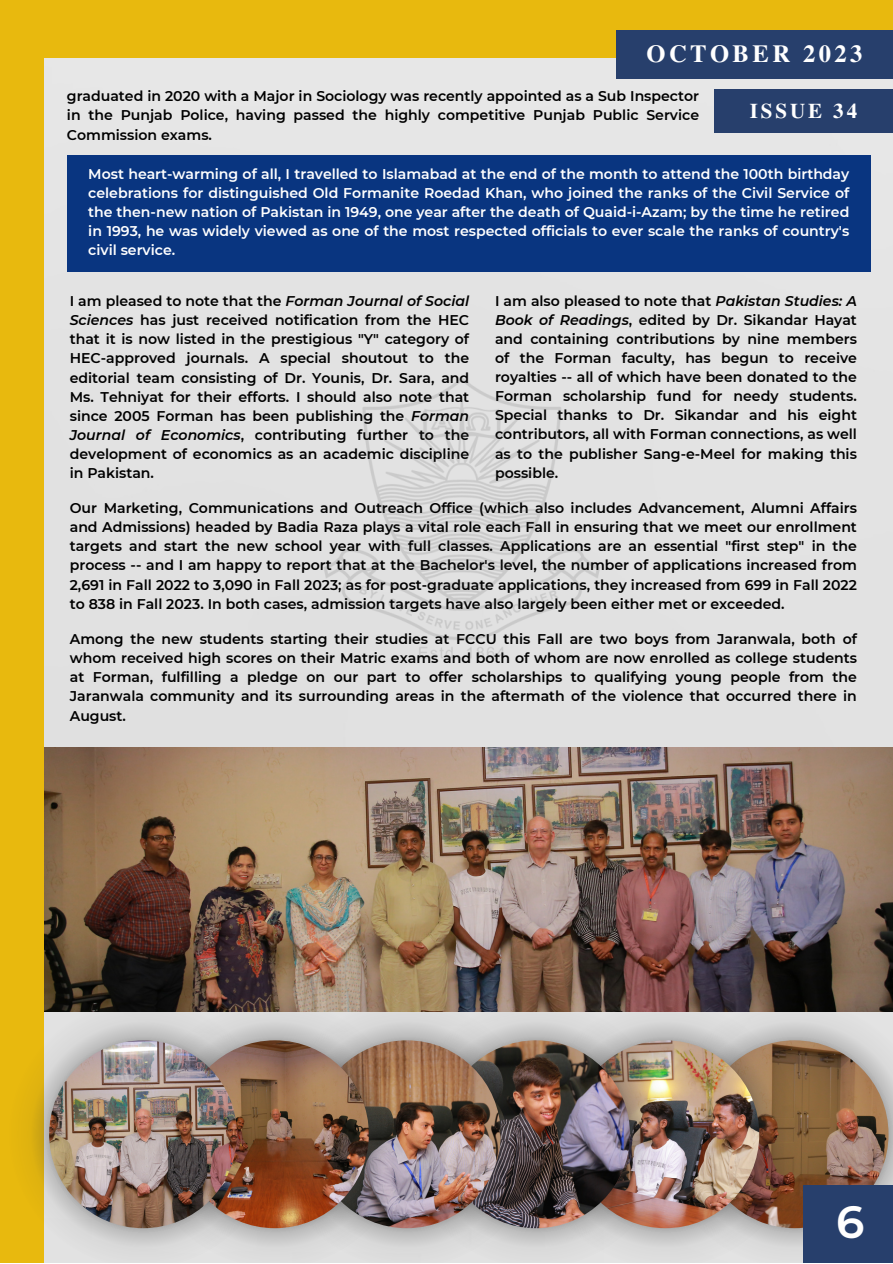
<style>
.page{position:relative;width:893px;height:1264px;background:#fff}
.page>*{position:absolute;margin:0;border:0;box-sizing:border-box;transform-origin:0 0}
.t1{font:600 45.15px "Montserrat";color:#fff}
.t2{font:700 24.6px "Te X Gyre Termes";letter-spacing:.14em;color:#fff}
.t3{font:700 21px "Te X Gyre Termes";letter-spacing:.14em;color:#fff}
.t4{font:600 14.1px/19px "Montserrat";color:#000;text-align:justify}
.t5{font:600 14.1px/19px "Montserrat";color:#fff;text-align:justify}
.s1{font-style:italic}
</style>
<div class="page">
<div style="left:43px;top:58px;width:849px;height:941px;background:#e2e2e2"></div>
<div style="left:6px;top:0;width:886px;height:58px;background:#e8b90e"></div>
<div style="left:0;top:0;width:43px;height:1262px;background:#e8b90e"></div>
<div style="left:616px;top:30px;width:276px;height:48px;background:#273f6c"></div>
<div style="left:67px;top:155px;width:803px;height:116px;background:#093580"></div>
<div style="left:714px;top:89px;width:178px;height:44px;background:#273f6c"></div>
<svg style="left:799px;top:1011px;width:93px;height:251px;background:#cdcccb"></svg>
<svg style="left:31px;top:999px;width:109px;height:263px"></svg>
<img style="left:700px;top:1040px;width:188px;height:188px;border-radius:50%">
<svg style="left:670px;top:1011px;width:129px;height:251px;background:#a99587"></svg>
<img style="left:571px;top:1040px;width:188px;height:188px;border-radius:50%">
<img style="left:541px;top:1011px;width:129px;height:251px">
<img style="left:442px;top:1040px;width:188px;height:188px;border-radius:50%">
<img style="left:409px;top:1011px;width:132px;height:251px">
<img style="left:313px;top:1040px;width:187px;height:188px;border-radius:50%">
<svg style="left:140px;top:1011px;width:269px;height:251px;background:#b7b0ad"></svg>
<img style="left:181px;top:1040px;width:188px;height:188px;border-radius:50%">
<img style="left:49px;top:1040px;width:188px;height:188px;border-radius:50%">
<div style="left:803px;top:1185px;width:89px;height:77px;background:#273f6c"></div>
<img style="left:45px;top:747px;width:847px;height:264px">
<img style="left:312px;top:345px;width:314px;height:328px">
<p class="t2" style="left:646px;top:35px;width:217px">OCTOBER 2023</p>
<p class="t4" style="left:67px;top:87px;width:633px">graduated in 2020 with a Major in Sociology was recently appointed as a Sub Inspector in the Punjab Police, having passed the highly competitive Punjab Public Service Commission exams.</p>
<p class="t3" style="left:749px;top:94px;width:109px">ISSUE 34</p>
<p class="t5" style="left:88px;top:164px;width:762px">Most heart-warming of all, I travelled to Islamabad at the end of the month to attend the 100th birthday celebrations for distinguished Old Formanite Roedad Khan, who joined the ranks of the Civil Service of the then-new nation of Pakistan in 1949, one year after the death of Quaid-i-Azam; by the time he retired in 1993, he was widely viewed as one of the most respected officials to ever scale the ranks of country's civil service.</p>
<p class="t4" style="left:70px;top:291px;width:401px">I am pleased to note that the <span class="s1">Forman Journal of Social Sciences</span> has just received notification from the HEC that it is now listed in the prestigious "Y" category of HEC-approved journals. A special shoutout to the editorial team consisting of Dr. Younis, Dr. Sara, and Ms. Tehniyat for their efforts. I should also note that since 2005 Forman has been publishing the <span class="s1">Forman Journal of Economics</span>, contributing further to the development of economics as an academic discipline in Pakistan.</p>
<p class="t4" style="left:495px;top:291px;width:363px">I am also pleased to note that <span class="s1">Pakistan Studies: A Book of Readings</span>, edited by Dr. Sikandar Hayat and containing contributions by nine members of the Forman faculty, has begun to receive royalties -- all of which have been donated to the Forman scholarship fund for needy students.<br>Special thanks to Dr. Sikandar and his eight contributors, all with Forman connections, as well as to the publisher Sang-e-Meel for making this possible.</p>
<p class="t4" style="left:70px;top:498px;width:788px">Our Marketing, Communications and Outreach Office (which also includes Advancement, Alumni Affairs and Admissions) headed by Badia Raza plays a vital role each Fall in ensuring that we meet our enrollment targets and start the new school year with full classes. Applications are an essential "first step" in the process -- and I am happy to report that at the Bachelor's level, the number of applications increased from 2,691 in Fall 2022 to 3,090 in Fall 2023; as for post-graduate applications, they increased from 699 in Fall 2022 to 838 in Fall 2023. In both cases, admission targets have also largely been either met or exceeded.</p>
<p class="t4" style="left:70px;top:629px;width:788px">Among the new students starting their studies at FCCU this Fall are two boys from Jaranwala, both of whom received high scores on their Matric exams and both of whom are now enrolled as college students at Forman, fulfilling a pledge on our part to offer scholarships to qualifying young people from the Jaranwala community and its surrounding areas in the aftermath of the violence that occurred there in August.</p>
<p class="t1" style="left:836px;top:1194px;width:30px">6</p>
</div>
